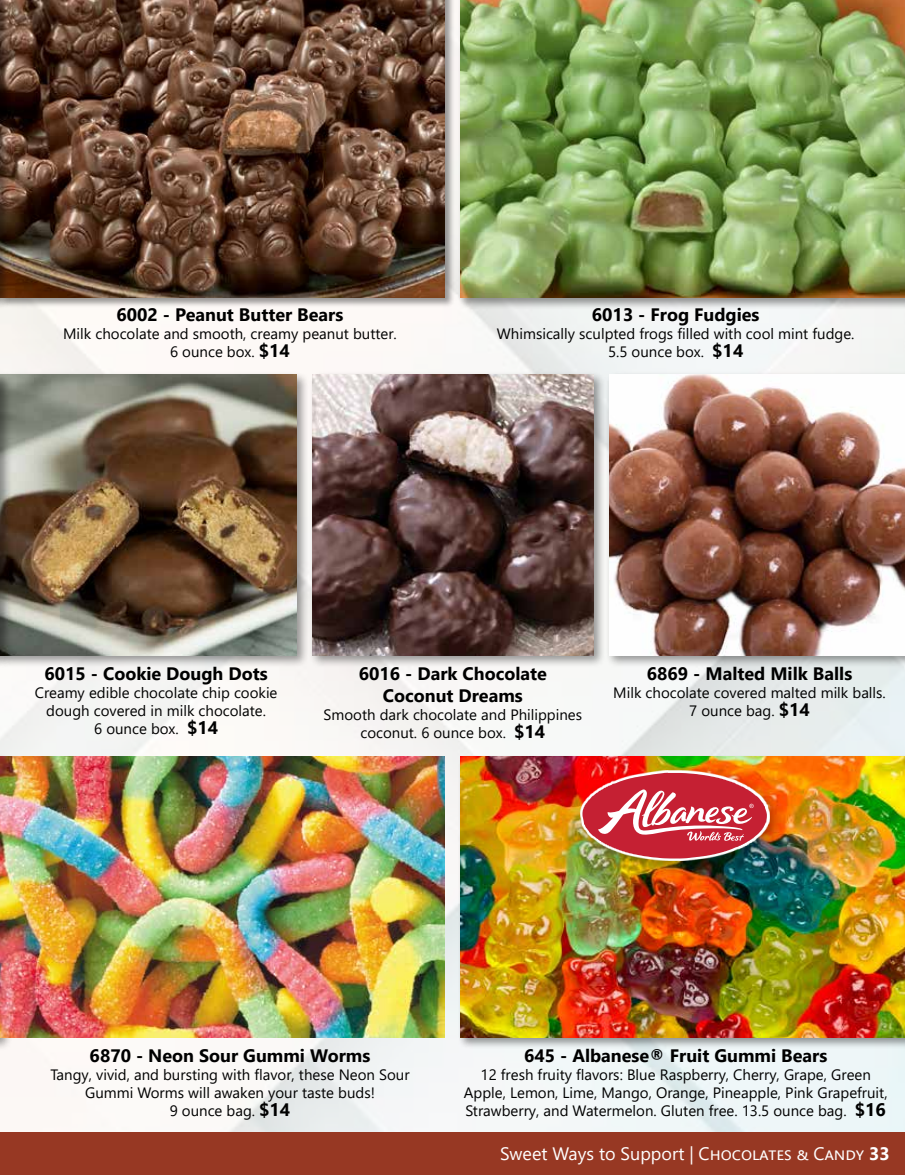
<style>
.page{position:relative;width:905px;height:1175px;background:#fff}
.page>*{position:absolute;margin:0;border:0;box-sizing:border-box;transform-origin:0 0}
.t1{font:700 18px/21.6px "Segoe UI";color:#000;text-align:center}
.t2{font:18px "Segoe UI";color:#fff}
.t3{font:15px/18px "Segoe UI";color:#000;text-align:center}
.s1{font-weight:700;font-size:18px}
.s2{font-weight:700}
</style>
<div class="page">
<img style="left:0;top:44px;width:904px;height:1088px">
<div style="left:458px;top:0;width:446px;height:309px;background:#000;opacity:.4"></div>
<img style="left:460px;top:0;width:444px;height:298px">
<div style="left:0;top:371px;width:309px;height:297px;background:#000;opacity:.4"></div>
<img style="left:13px;top:374px;width:283px;height:281px">
<div style="left:0;top:753px;width:13px;height:298px;background:#000;opacity:.4"></div>
<div style="left:0;top:371px;width:13px;height:297px;background:#000;opacity:.4"></div>
<img style="left:0;top:374px;width:1px;height:281px">
<div style="left:309px;top:371px;width:297px;height:297px;background:#000;opacity:.4"></div>
<img style="left:312px;top:374px;width:281px;height:281px">
<div style="left:0;top:0;width:455px;height:308px;background:#000;opacity:.4"></div>
<img style="left:11px;top:0;width:434px;height:298px">
<div style="left:605px;top:371px;width:299px;height:297px;background:#000;opacity:.4"></div>
<img style="left:609px;top:374px;width:295px;height:281px">
<div style="left:458px;top:754px;width:446px;height:295px;background:#000;opacity:.4"></div>
<img style="left:460px;top:756px;width:444px;height:281px">
<div style="left:573px;top:763px;width:212px;height:114px;background:#000;opacity:.4"></div>
<svg style="left:580px;top:770px;width:189px;height:91px"></svg>
<img style="left:581px;top:772px;width:186px;height:87px">
<img style="left:0;top:756px;width:445px;height:281px">
<div style="left:0;top:0;width:11px;height:309px;background:#000;opacity:.4"></div>
<img style="left:0;top:0;width:1px;height:298px">
<div style="left:0;top:1132px;width:904px;height:42px;background:#973823"></div>
<p class="t1" style="left:117px;top:303px;width:228px">6002 - Peanut Butter Bears</p>
<p class="t3" style="left:63px;top:323px;width:335px">Milk chocolate and smooth, creamy peanut butter.<br>6 ounce box. <span class="s1">$14</span></p>
<p class="t1" style="left:592px;top:303px;width:169px">6013 - Frog Fudgies</p>
<p class="t3" style="left:497px;top:323px;width:359px">Whimsically sculpted frogs filled with cool mint fudge.<br>5.5 ounce box. <span class="s1">$14</span></p>
<p class="t1" style="left:45px;top:661px;width:225px">6015 - Cookie Dough Dots</p>
<p class="t3" style="left:35px;top:682px;width:244px">Creamy edible chocolate chip cookie dough covered in milk chocolate.<br>6 ounce box. <span class="s1">$14</span></p>
<p class="t1" style="left:359px;top:661px;width:189px">6016 - Dark Chocolate<br>Coconut Dreams</p>
<p class="t3" style="left:323px;top:704px;width:260px">Smooth dark chocolate and Philippines coconut. 6 ounce box. <span class="s1">$14</span></p>
<p class="t1" style="left:647px;top:661px;width:207px">6869 - Malted Milk Balls</p>
<p class="t3" style="left:613px;top:682px;width:274px">Milk chocolate covered malted milk balls.<br>7 ounce bag. <span class="s1">$14</span></p>
<p class="t1" style="left:90px;top:1043px;width:282px">6870 - Neon Sour Gummi Worms</p>
<p class="t3" style="left:50px;top:1064px;width:361px">Tangy, vivid, and bursting with flavor, these Neon Sour<br>Gummi Worms will awaken your taste buds!<br>9 ounce bag. <span class="s1">$14</span></p>
<p class="t1" style="left:524px;top:1043px;width:305px">645 - Albanese® Fruit Gummi Bears</p>
<p class="t3" style="left:464px;top:1064px;width:425px">12 fresh fruity flavors: Blue Raspberry, Cherry, Grape, Green<br>Apple, Lemon, Lime, Mango, Orange, Pineapple, Pink Grapefruit,<br>Strawberry, and Watermelon. Gluten free. 13.5 ounce bag. <span class="s1">$16</span></p>
<p class="t2" style="left:500px;top:1136px;width:391px">Sweet Ways to Support | Chocolates &amp; Candy <span class="s2">33</span></p>
</div>
